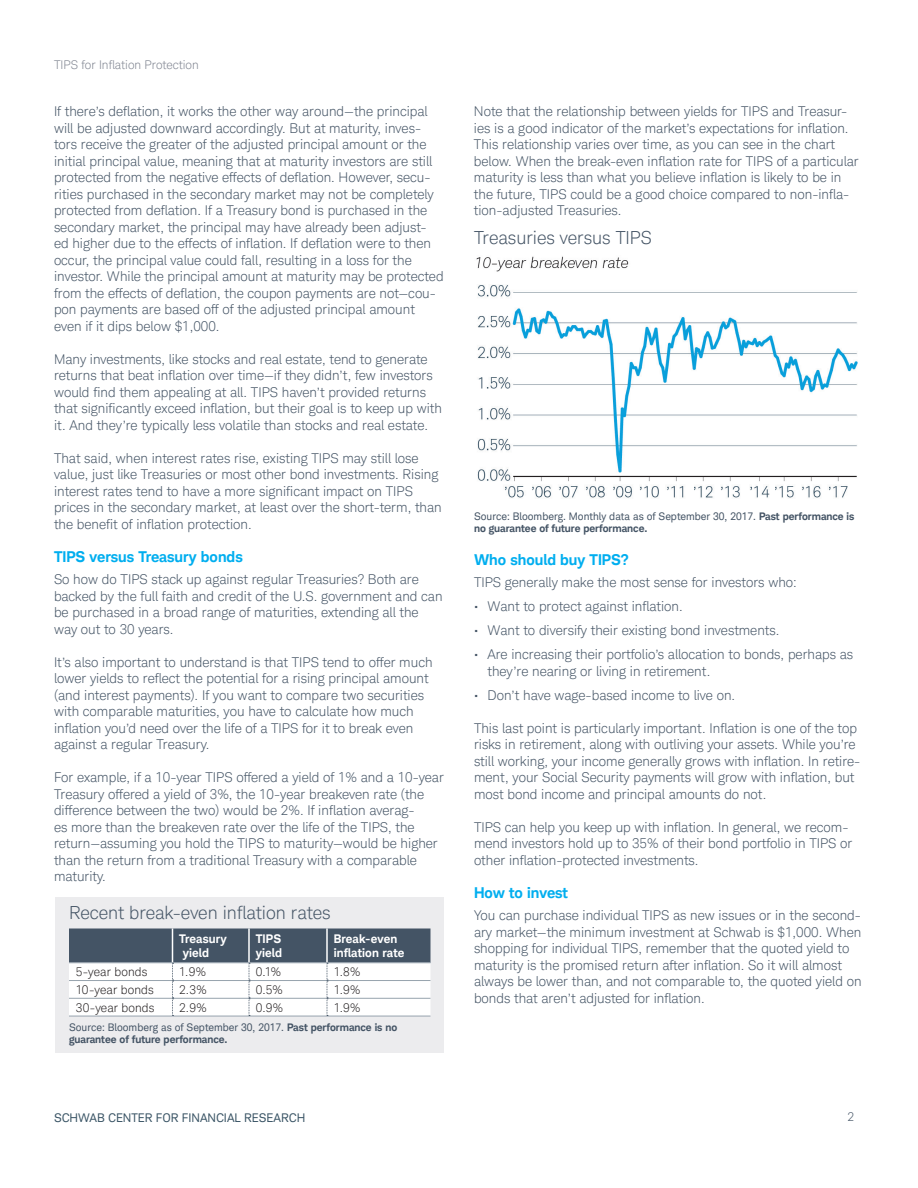
<style>
.page{position:relative;width:918px;height:1188px;background:#fff}
.page>*{position:absolute;margin:0;border:0;box-sizing:border-box;transform-origin:0 0}
.Graphic_Headline{font:300 18px "Charles Modern";color:#445465}
.Suhead_2{font:700 15px "Charles Modern";color:#00aeef}
.body_text{font:300 13.5px/16.5px "Charles Modern";color:#445465}
.Table_text{font:300 12px "Charles Modern";letter-spacing:.01em;color:#231f20}
.Table_head{font:700 12px/13.5px "Charles Modern";letter-spacing:.01em;color:#fff}
.t1{font:12px "Charles Modern";color:#3b5566}
.t2{font:300 12px "Charles Modern";color:#808591}
.t3{font:300 12px "Charles Modern";color:#445465}
.Graphic_Headline-2{font:10.5px/12px "Charles Modern";color:#445465}
.body_text-2{font:700 10.5px/12px "Charles Modern";color:#445465}
.s1{font-weight:400}
.s2{font-weight:700}
</style>
<div class="page">
<img style="left:476px;top:256px;width:382px;height:242px">
<div style="left:56px;top:897px;width:388px;height:156px;background:#ececee"></div>
<hr style="left:69px;top:1016px;width:103px;height:1px;background:#97a3ae">
<hr style="left:172px;top:1016px;width:77px;height:1px;background:#97a3ae">
<hr style="left:249px;top:1016px;width:78px;height:1px;background:#97a3ae">
<hr style="left:327px;top:1016px;width:103px;height:1px;background:#97a3ae">
<svg style="left:69px;top:928px;width:361px;height:88px;background:#b3bac1"></svg>
<p class="t2" style="left:54px;top:58px;width:146px">TIPS for Inflation Protection</p>
<p class="body_text" style="left:54px;top:103px;width:391px">If there’s deflation, it works the other way around—the principal will be adjusted downward accordingly. But at maturity, inves&shy;tors receive the greater of the adjusted principal amount or the initial principal value, meaning that at maturity investors are still protected from the negative effects of deflation. However, secu&shy;rities purchased in the secondary market may not be completely protected from deflation. If a Treasury bond is purchased in the secondary market, the principal may have already been adjust&shy;ed higher due to the effects of inflation. If deflation were to then occur, the principal value could fall, resulting in a loss for the investor. While the principal amount at maturity may be protected from the effects of deflation, the coupon payments are not—cou&shy;pon payments are based off of the adjusted principal amount even if it dips below $1,000.</p>
<p class="body_text" style="left:54px;top:351px;width:390px">Many investments, like stocks and real estate, tend to generate returns that beat inflation over time—if they didn’t, few investors would find them appealing at all. TIPS haven’t provided returns that significantly exceed inflation, but their goal is to keep up with it. And they’re typically less volatile than stocks and real estate.</p>
<p class="body_text" style="left:54px;top:450px;width:389px">That said, when interest rates rise, existing TIPS may still lose value, just like Treasuries or most other bond investments. Rising interest rates tend to have a more significant impact on TIPS prices in the secondary market, at least over the short-term, than the benefit of inflation protection.</p>
<p class="Suhead_2" style="left:54px;top:547px;width:190px">TIPS versus Treasury bonds</p>
<p class="body_text" style="left:54px;top:571px;width:390px">So how do TIPS stack up against regular Treasuries? Both are backed by the full faith and credit of the U.S. government and can be purchased in a broad range of maturities, extending all the way out to 30 years.</p>
<p class="body_text" style="left:54px;top:654px;width:380px">It’s also important to understand is that TIPS tend to offer much lower yields to reflect the potential for a rising principal amount (and interest payments). If you want to compare two securities with comparable maturities, you have to calculate how much inflation you’d need over the life of a TIPS for it to break even against a regular Treasury.</p>
<p class="body_text" style="left:54px;top:769px;width:391px">For example, if a 10-year TIPS offered a yield of 1% and a 10-year Treasury offered a yield of 3%, the 10-year breakeven rate (the difference between the two) would be 2%. If inflation averag-<br>es more than the breakeven rate over the life of the TIPS, the return—assuming you hold the TIPS to maturity—would be higher than the return from a traditional Treasury with a comparable maturity.</p>
<p class="Graphic_Headline" style="left:69px;top:902px;width:263px">Recent break-even inflation rates</p>
<p class="Table_head" style="left:179px;top:932px;width:49px">Treasury yield</p>
<p class="Table_head" style="left:256px;top:932px;width:28px">TIPS yield</p>
<p class="Table_head" style="left:334px;top:932px;width:72px">Break-even inflation rate</p>
<p class="Table_text" style="left:76px;top:965px;width:73px">5-year bonds</p>
<p class="Table_text" style="left:179px;top:965px;width:28px">1.9%</p>
<p class="Table_text" style="left:256px;top:965px;width:27px">0.1%</p>
<p class="Table_text" style="left:334px;top:965px;width:28px">1.8%</p>
<p class="Table_text" style="left:76px;top:983px;width:79px">10-year bonds</p>
<p class="Table_text" style="left:179px;top:983px;width:29px">2.3%</p>
<p class="Table_text" style="left:256px;top:983px;width:29px">0.5%</p>
<p class="Table_text" style="left:334px;top:983px;width:28px">1.9%</p>
<p class="Table_text" style="left:76px;top:1000px;width:80px">30-year bonds</p>
<p class="Table_text" style="left:179px;top:1000px;width:29px">2.9%</p>
<p class="Table_text" style="left:256px;top:1000px;width:29px">0.9%</p>
<p class="Table_text" style="left:334px;top:1000px;width:28px">1.9%</p>
<p class="body_text-2" style="left:69px;top:1021px;width:330px"><span class="s1">Source: Bloomberg as of September 30, 2017.</span> Past performance is no guarantee of future performance.</p>
<p class="t1" style="left:54px;top:1111px;width:253px">SCHWAB CENTER FOR FINANCIAL RESEARCH</p>
<p class="body_text" style="left:474px;top:103px;width:386px">Note that the relationship between yields for TIPS and Treasur&shy;ies is a good indicator of the market’s expectations for inflation.<br>This relationship varies over time, as you can see in the chart below. When the break-even inflation rate for TIPS of a particular maturity is less than what you believe inflation is likely to be in the future, TIPS could be a good choice compared to non-infla&shy;tion-adjusted Treasuries.</p>
<p class="Graphic_Headline" style="left:474px;top:227px;width:179px">Treasuries versus TIPS</p>
<p class="Graphic_Headline-2" style="left:474px;top:510px;width:382px">Source: Bloomberg. Monthly data as of September 30, 2017. <span class="s2">Past performance is no guarantee of future performance.</span></p>
<p class="Suhead_2" style="left:474px;top:550px;width:156px">Who should buy TIPS?</p>
<p class="body_text" style="left:474px;top:574px;width:324px">TIPS generally make the most sense for investors who:</p>
<p class="body_text" style="left:474px;top:598px;width:210px">• Want to protect against inflation.</p>
<p class="body_text" style="left:474px;top:622px;width:307px">• Want to diversify their existing bond investments.</p>
<p class="body_text" style="left:488px;top:646px;width:367px;text-indent:-14px">• Are increasing their portfolio’s allocation to bonds, perhaps as they’re nearing or living in retirement.</p>
<p class="body_text" style="left:474px;top:687px;width:263px">• Don’t have wage-based income to live on.</p>
<p class="body_text" style="left:474px;top:720px;width:388px">This last point is particularly important. Inflation is one of the top risks in retirement, along with outliving your assets. While you’re still working, your income generally grows with inflation. In retire&shy;ment, your Social Security payments will grow with inflation, but most bond income and principal amounts do not.</p>
<p class="body_text" style="left:474px;top:819px;width:380px">TIPS can help you keep up with inflation. In general, we recom&shy;mend investors hold up to 35% of their bond portfolio in TIPS or other inflation-protected investments.</p>
<p class="Suhead_2" style="left:474px;top:883px;width:96px">How to invest</p>
<p class="body_text" style="left:474px;top:907px;width:389px">You can purchase individual TIPS as new issues or in the second&shy;ary market—the minimum investment at Schwab is $1,000. When shopping for individual TIPS, remember that the quoted yield to maturity is the promised return after inflation. So it will almost always be lower than, and not comparable to, the quoted yield on bonds that aren’t adjusted for inflation.</p>
<p class="t3" style="left:848px;top:1110px;width:8px">2</p>
</div>
